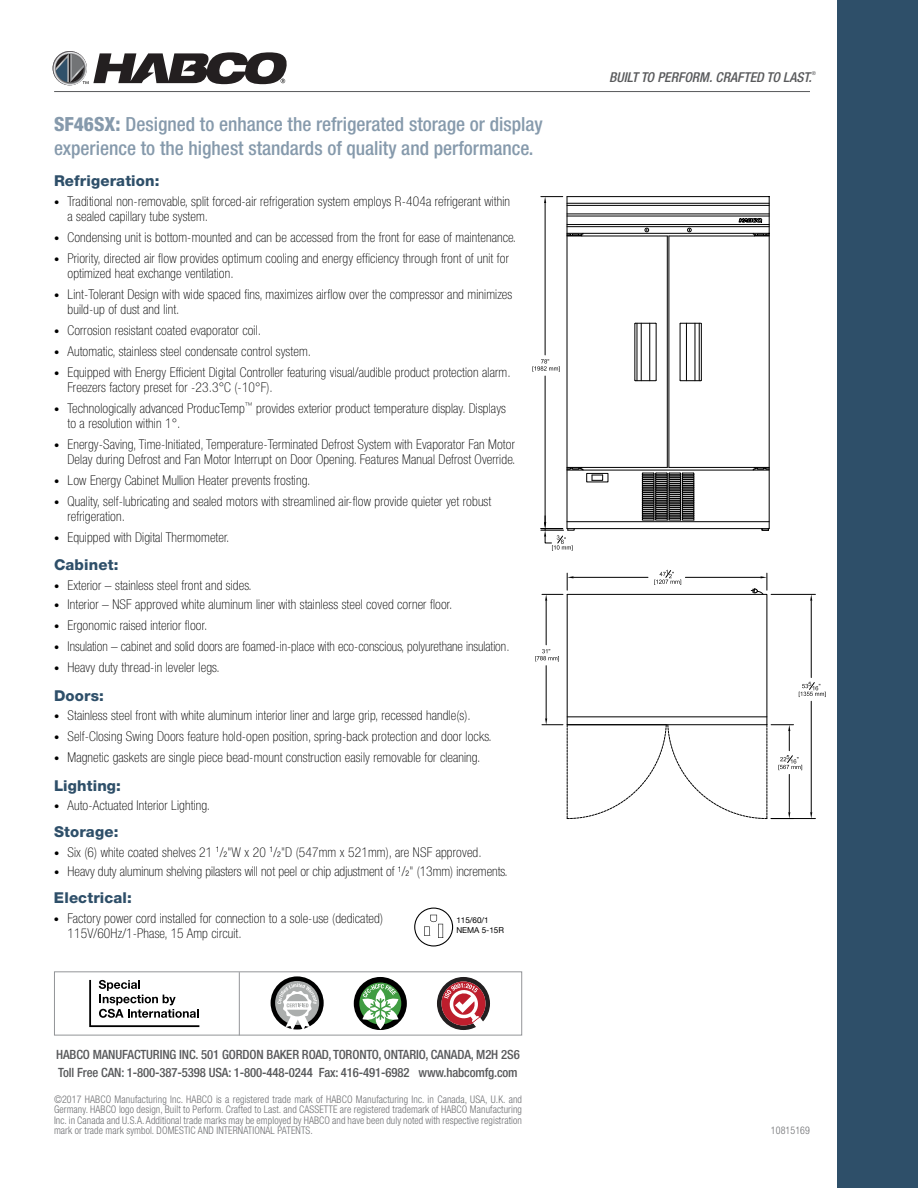
<style>
.page{position:relative;width:918px;height:1188px;background:#fff}
.page>*{position:absolute;margin:0;border:0;box-sizing:border-box;transform-origin:0 0}
.t1{font:500 condensed 19.5px/24px "Helvetica Neue LT Std";color:#869aac}
.t2{font:800 15px "Helvetica Neue LT Std";letter-spacing:.01em;color:#2e4f69}
.t3{font:italic 500 condensed 13.65px "Helvetica Neue LT Std";color:#58595b}
.t4{font:100 condensed 13.5px/15px "Helvetica Neue LT Std";letter-spacing:.01em;color:#000}
.t5{font:500 condensed 12.75px/18px "Helvetica Neue LT Std";letter-spacing:-.01em;color:#58595b}
.t6{font:300 condensed 10.5px/10.5px "Helvetica Neue LT Std";letter-spacing:.01em;color:#6d6e71;text-align:justify;scale:.95 1}
.t7{font:8.1px/10.6px "Helvetica Neue";color:#000}
.t8{font:condensed 5.25px "Helvetica Neue LT Std";color:#58595b}
.s1{font-weight:800}
.s2{font-size:10.5px}
.s3{font-weight:300;font-size:7.8px}
</style>
<div class="page">
<hr style="left:54px;top:91px;width:756px;height:1px;background:#58595b">
<svg style="left:53px;top:51px;width:234px;height:34px"></svg>
<div style="left:837px;top:0;width:81px;height:1188px;background:#2e4f69"></div>
<hr style="left:567px;top:197px;width:1px;height:332px;background:#000">
<hr style="left:667px;top:236px;width:1px;height:231px;background:#000">
<hr style="left:656px;top:324px;width:1px;height:56px;background:#000">
<hr style="left:649px;top:323px;width:1px;height:58px;background:#000">
<hr style="left:635px;top:324px;width:1px;height:56px;background:#000">
<hr style="left:637px;top:323px;width:1px;height:58px;background:#000">
<hr style="left:641px;top:323px;width:1px;height:58px;background:#000">
<hr style="left:769px;top:197px;width:1px;height:332px;background:#000">
<hr style="left:669px;top:236px;width:1px;height:231px;background:#000">
<hr style="left:567px;top:196px;width:202px;height:1px;background:#000">
<hr style="left:567px;top:233px;width:202px;height:1px;background:#000">
<hr style="left:567px;top:236px;width:100px;height:1px;background:#000">
<svg style="left:634px;top:323px;width:23px;height:1px"></svg>
<svg style="left:634px;top:380px;width:23px;height:1px"></svg>
<hr style="left:669px;top:236px;width:100px;height:1px;background:#000">
<hr style="left:567px;top:467px;width:100px;height:1px;background:#000">
<hr style="left:669px;top:467px;width:100px;height:1px;background:#000">
<hr style="left:567px;top:470px;width:202px;height:1px;background:#000">
<hr style="left:567px;top:521px;width:202px;height:1px;background:#000">
<hr style="left:567px;top:528px;width:202px;height:1px;background:#000">
<hr style="left:567px;top:216px;width:202px;height:1px;background:#000">
<hr style="left:567px;top:224px;width:202px;height:1px;background:#000">
<hr style="left:567px;top:226px;width:202px;height:1px;background:#000">
<hr style="left:567px;top:214px;width:202px;height:1px;background:#000">
<hr style="left:567px;top:205px;width:202px;height:1px;background:#000">
<hr style="left:567px;top:203px;width:202px;height:1px;background:#000">
<hr style="left:680px;top:324px;width:1px;height:56px;background:#000">
<hr style="left:686px;top:323px;width:1px;height:58px;background:#000">
<hr style="left:701px;top:324px;width:1px;height:56px;background:#000">
<hr style="left:699px;top:323px;width:1px;height:58px;background:#000">
<hr style="left:695px;top:323px;width:1px;height:58px;background:#000">
<svg style="left:680px;top:323px;width:22px;height:1px"></svg>
<svg style="left:680px;top:380px;width:22px;height:1px"></svg>
<svg style="left:687px;top:228px;width:5px;height:4px"></svg>
<svg style="left:645px;top:228px;width:4px;height:4px"></svg>
<svg style="left:753px;top:233px;width:17px;height:3px"></svg>
<svg style="left:567px;top:233px;width:16px;height:3px"></svg>
<svg style="left:753px;top:467px;width:17px;height:3px"></svg>
<svg style="left:567px;top:467px;width:16px;height:3px"></svg>
<svg style="left:592px;top:475px;width:11px;height:5px"></svg>
<svg style="left:739px;top:216px;width:23px;height:9px"></svg>
<hr style="left:545px;top:203px;width:1px;height:152px;background:#000">
<hr style="left:545px;top:376px;width:1px;height:146px;background:#000">
<svg style="left:541px;top:196px;width:22px;height:7px"></svg>
<svg style="left:532px;top:359px;width:28px;height:13px"></svg>
<svg style="left:541px;top:516px;width:34px;height:35px"></svg>
<div style="left:587px;top:473px;width:21px;height:9px;border:1px solid #000"></div>
<svg style="left:762px;top:528px;width:7px;height:3px"></svg>
<svg style="left:642px;top:473px;width:53px;height:47px;background:#494949"></svg>
<svg style="left:535px;top:570px;width:291px;height:249px"></svg>
<svg style="left:414px;top:908px;width:39px;height:38px"></svg>
<svg style="left:89px;top:980px;width:110px;height:47px"></svg>
<hr style="left:239px;top:972px;width:1px;height:63px;background:#939598">
<svg style="left:271px;top:976px;width:53px;height:54px"></svg>
<svg style="left:275px;top:981px;width:44px;height:44px"></svg>
<svg style="left:277px;top:983px;width:40px;height:47px"></svg>
<svg style="left:354px;top:977px;width:53px;height:53px"></svg>
<div style="left:359px;top:983px;width:42px;height:41px;background:#419d43;border-radius:50%"></div>
<svg style="left:362px;top:984px;width:36px;height:45px"></svg>
<svg style="left:437px;top:977px;width:53px;height:53px"></svg>
<h1 class="t1" style="left:54px;top:112px;width:490px"><span class="s1">SF46SX:</span> Designed to enhance the refrigerated storage or display experience to the highest standards of quality and performance.</h1>
<p class="t2" style="left:54px;top:172px;width:107px">Refrigeration:</p>
<p class="t4" style="left:68px;top:193px;width:444px;text-indent:-14px"><span class="s2">•</span> Traditional non-removable, split forced-air refrigeration system employs R-404a refrigerant within a sealed capillary tube system.</p>
<p class="t4" style="left:54px;top:229px;width:464px"><span class="s2">•</span> Condensing unit is bottom-mounted and can be accessed from the front for ease of maintenance.</p>
<p class="t4" style="left:68px;top:250px;width:443px;text-indent:-14px"><span class="s2">•</span> Priority, directed air flow provides optimum cooling and energy efficiency through front of unit for optimized heat exchange ventilation.</p>
<p class="t4" style="left:68px;top:286px;width:446px;text-indent:-14px"><span class="s2">•</span> Lint-Tolerant Design with wide spaced fins, maximizes airflow over the compressor and minimizes build-up of dust and lint.</p>
<p class="t4" style="left:54px;top:322px;width:209px"><span class="s2">•</span> Corrosion resistant coated evaporator coil.</p>
<p class="t4" style="left:54px;top:343px;width:259px"><span class="s2">•</span> Automatic, stainless steel condensate control system.</p>
<p class="t4" style="left:68px;top:364px;width:445px;text-indent:-14px"><span class="s2">•</span> Equipped with Energy Efficient Digital Controller featuring visual/audible product protection alarm.<br>Freezers factory preset for -23.3°C (-10°F).</p>
<p class="t4" style="left:68px;top:400px;width:440px;text-indent:-14px"><span class="s2">•</span> Technologically advanced ProducTemp<sup>™</sup> provides exterior product temperature display. Displays to a resolution within 1°.</p>
<p class="t4" style="left:54px;top:436px;width:463px;text-align:right"><span class="s2">•</span> Energy-Saving, Time-Initiated, Temperature-Terminated Defrost System with Evaporator Fan Motor<br>Delay during Defrost and Fan Motor Interrupt on Door Opening. Features Manual Defrost Override.</p>
<p class="t4" style="left:54px;top:472px;width:258px"><span class="s2">•</span> Low Energy Cabinet Mullion Heater prevents frosting.</p>
<p class="t4" style="left:68px;top:493px;width:425px;text-indent:-14px"><span class="s2">•</span> Quality, self-lubricating and sealed motors with streamlined air-flow provide quieter yet robust refrigeration.</p>
<p class="t4" style="left:54px;top:529px;width:177px"><span class="s2">•</span> Equipped with Digital Thermometer.</p>
<p class="t2" style="left:54px;top:556px;width:66px">Cabinet:</p>
<p class="t4" style="left:54px;top:577px;width:199px"><span class="s2">•</span> Exterior – stainless steel front and sides.</p>
<p class="t4" style="left:54px;top:597px;width:400px"><span class="s2">•</span> Interior – NSF approved white aluminum liner with stainless steel coved corner floor.</p>
<p class="t4" style="left:54px;top:618px;width:155px"><span class="s2">•</span> Ergonomic raised interior floor.</p>
<p class="t4" style="left:54px;top:639px;width:457px"><span class="s2">•</span> Insulation – cabinet and solid doors are foamed-in-place with eco-conscious, polyurethane insulation.</p>
<p class="t4" style="left:54px;top:660px;width:167px"><span class="s2">•</span> Heavy duty thread-in leveler legs.</p>
<p class="t2" style="left:54px;top:686px;width:51px">Doors:</p>
<p class="t4" style="left:54px;top:708px;width:418px"><span class="s2">•</span> Stainless steel front with white aluminum interior liner and large grip, recessed handle(s).</p>
<p class="t4" style="left:54px;top:729px;width:439px"><span class="s2">•</span> Self-Closing Swing Doors feature hold-open position, spring-back protection and door locks.</p>
<p class="t4" style="left:54px;top:750px;width:428px"><span class="s2">•</span> Magnetic gaskets are single piece bead-mount construction easily removable for cleaning.</p>
<p class="t2" style="left:54px;top:776px;width:69px">Lighting:</p>
<p class="t4" style="left:54px;top:798px;width:158px"><span class="s2">•</span> Auto-Actuated Interior Lighting.</p>
<p class="t2" style="left:54px;top:823px;width:66px">Storage:</p>
<p class="t4" style="left:54px;top:844px;width:429px"><span class="s2">•</span> Six (6) white coated shelves 21 <sup>1</sup>/<span class="s3">2</span>"W x 20 <sup>1</sup>/<span class="s3">2</span>"D (547mm x 521mm), are NSF approved.</p>
<p class="t4" style="left:54px;top:864px;width:455px"><span class="s2">•</span> Heavy duty aluminum shelving pilasters will not peel or chip adjustment of <sup>1</sup>/<span class="s3">2</span>" (13mm) increments.</p>
<p class="t2" style="left:54px;top:889px;width:79px">Electrical:</p>
<p class="t4" style="left:67px;top:910px;width:317px;text-indent:-14px"><span class="s2">•</span> Factory power cord installed for connection to a sole-use (dedicated)<br>115V/60Hz/1-Phase, 15 Amp circuit.</p>
<p class="t7" style="left:456px;top:915px;width:49px">115/60/1<br>NEMA 5-15R</p>
<p class="t5" style="left:56px;top:1045px;width:465px">HABCO MANUFACTURING INC. 501 GORDON BAKER ROAD, TORONTO, ONTARIO, CANADA, M2H 2S6<br>Toll Free CAN: 1-800-387-5398 USA: 1-800-448-0244 Fax: 416-491-6982 www.habcomfg.com</p>
<p class="t6" style="left:54px;top:1094px;width:494px">©2017 HABCO Manufacturing Inc. HABCO is a registered trade mark of HABCO Manufacturing Inc. in Canada, USA, U.K. and Germany. HABCO logo design, Built to Perform. Crafted to Last. and CASSETTE are registered trademark of HABCO Manufacturing Inc. in Canada and U.S.A. Additional trade marks may be employed by HABCO and have been duly noted with respective registration mark or trade mark symbol. DOMESTIC AND INTERNATIONAL PATENTS.</p>
<p class="t3" style="left:609px;top:69px;width:204px">BUILT TO PERFORM. CRAFTED TO LAST.</p>
<p class="t8" style="left:812px;top:70px;width:6px">®</p>
<p class="t6" style="left:771px;top:1125px;width:43px">10815169</p>
</div>
